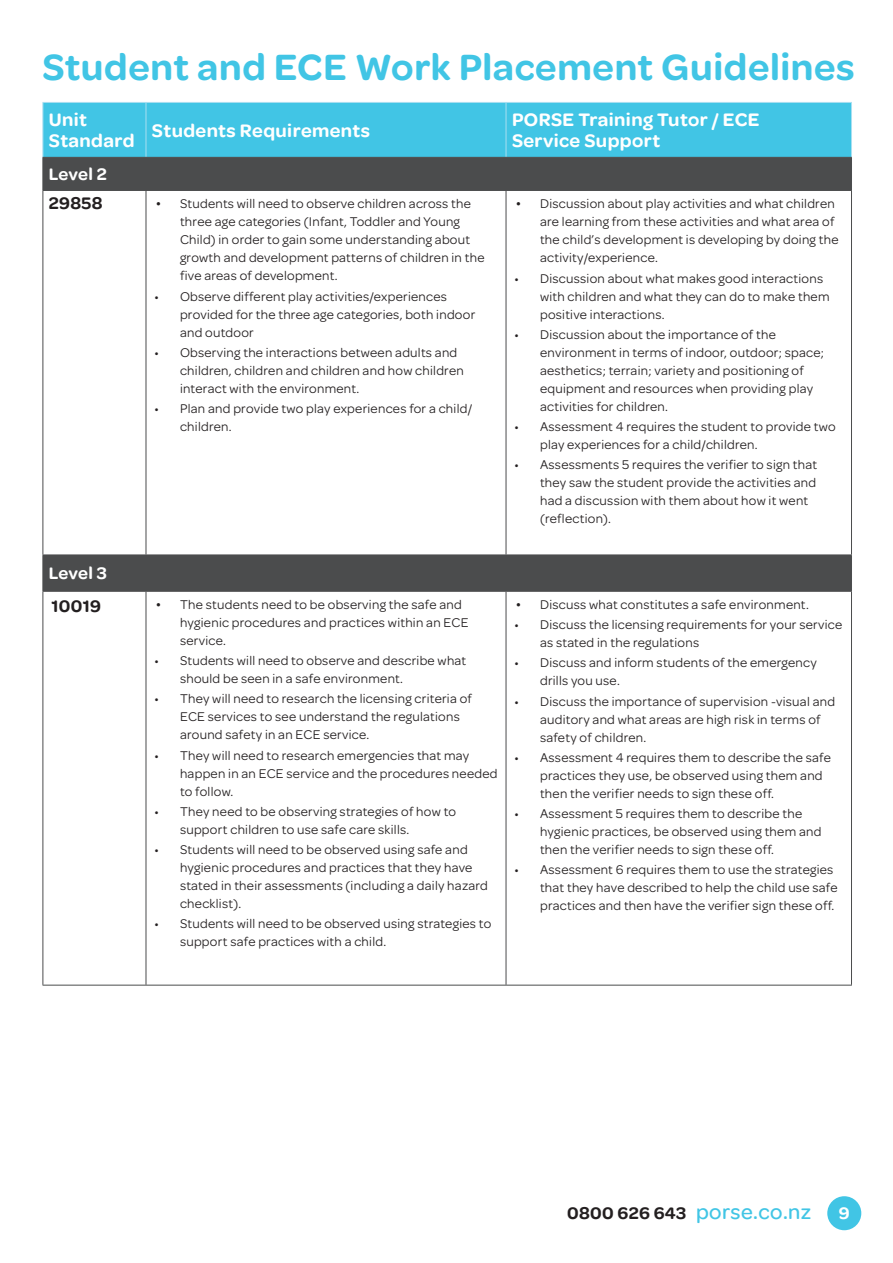
<style>
.page{position:relative;width:893px;height:1263px;background:#fff}
.page>*{position:absolute;margin:0;border:0;box-sizing:border-box;transform-origin:0 0}
.t1{font:600 39px "Omnes";letter-spacing:.015em;color:#41c5e5}
.t2{font:500 21.75px "Omnes";letter-spacing:.02em;color:#41c5e5}
.t3{font:600 19.5px/21px "Omnes";letter-spacing:.02em;color:#fff}
.t4{font:600 18px "Omnes";letter-spacing:.005em;color:#fff}
.t5{font:600 18px "Omnes";letter-spacing:.02em;color:#231f20}
.t6{font:13.5px/18px "Omnes";letter-spacing:.02em;color:#231f20}
.s1{font-weight:600;font-size:18px;color:#231f20}
</style>
<div class="page">
<div style="left:44px;top:103px;width:807px;height:54px;background:#41c5e5"></div>
<svg style="left:44px;top:158px;width:807px;height:433px"></svg>
<hr style="left:43px;top:102px;width:103px;height:1px;background:#a9dff1">
<hr style="left:43px;top:103px;width:1px;height:54px;background:#a9dff1">
<hr style="left:146px;top:102px;width:360px;height:1px;background:#a9dff1">
<hr style="left:146px;top:103px;width:1px;height:54px;background:#a9dff1">
<hr style="left:506px;top:102px;width:346px;height:1px;background:#a9dff1">
<hr style="left:506px;top:103px;width:1px;height:54px;background:#a9dff1">
<hr style="left:851px;top:103px;width:1px;height:54px;background:#a9dff1">
<hr style="left:43px;top:157px;width:103px;height:1px;background:#4b4c4d">
<hr style="left:43px;top:158px;width:1px;height:32px;background:#4b4c4d">
<hr style="left:146px;top:157px;width:360px;height:1px;background:#4b4c4d">
<hr style="left:506px;top:157px;width:346px;height:1px;background:#4b4c4d">
<hr style="left:851px;top:158px;width:1px;height:32px;background:#4b4c4d">
<hr style="left:43px;top:190px;width:103px;height:1px;background:#4b4c4d">
<hr style="left:43px;top:191px;width:1px;height:364px;background:#4b4c4d">
<hr style="left:146px;top:190px;width:360px;height:1px;background:#4b4c4d">
<hr style="left:146px;top:191px;width:1px;height:364px;background:#4b4c4d">
<hr style="left:506px;top:190px;width:346px;height:1px;background:#4b4c4d">
<hr style="left:506px;top:191px;width:1px;height:364px;background:#4b4c4d">
<hr style="left:851px;top:191px;width:1px;height:364px;background:#4b4c4d">
<hr style="left:43px;top:555px;width:103px;height:1px;background:#4b4c4d">
<hr style="left:43px;top:555px;width:1px;height:36px;background:#4b4c4d">
<hr style="left:146px;top:555px;width:360px;height:1px;background:#4b4c4d">
<hr style="left:506px;top:555px;width:346px;height:1px;background:#4b4c4d">
<hr style="left:851px;top:555px;width:1px;height:36px;background:#4b4c4d">
<hr style="left:43px;top:591px;width:103px;height:1px;background:#4b4c4d">
<hr style="left:43px;top:592px;width:1px;height:393px;background:#4b4c4d">
<hr style="left:146px;top:591px;width:360px;height:1px;background:#4b4c4d">
<hr style="left:146px;top:592px;width:1px;height:393px;background:#4b4c4d">
<hr style="left:506px;top:591px;width:346px;height:1px;background:#4b4c4d">
<hr style="left:506px;top:592px;width:1px;height:393px;background:#4b4c4d">
<hr style="left:851px;top:592px;width:1px;height:393px;background:#4b4c4d">
<hr style="left:43px;top:985px;width:103px;height:1px;background:#4b4c4d">
<hr style="left:146px;top:985px;width:360px;height:1px;background:#4b4c4d">
<hr style="left:506px;top:985px;width:346px;height:1px;background:#4b4c4d">
<div style="left:827px;top:1196px;width:34px;height:34px;background:#41c5e5;border-radius:50%"></div>
<p class="t1" style="left:43px;top:40px;width:814px">Student and ECE Work Placement Guidelines</p>
<p class="t3" style="left:49px;top:109px;width:87px">Unit<br>Standard</p>
<p class="t3" style="left:152px;top:120px;width:219px">Students Requirements</p>
<p class="t3" style="left:512px;top:109px;width:249px">PORSE Training Tutor / ECE<br>Service Support</p>
<p class="t4" style="left:49px;top:164px;width:59px">Level 2</p>
<p class="t5" style="left:49px;top:193px;width:55px">29858</p>
<p class="t6" style="left:180px;top:194px;width:306px;text-indent:-26px">• Students will need to observe children across the three age categories (Infant, Toddler and Young Child) in order to gain some understanding about growth and development patterns of children in the five areas of development.</p>
<p class="t6" style="left:180px;top:286px;width:297px;text-indent:-26px">• Observe different play activities/experiences provided for the three age categories, both indoor and outdoor</p>
<p class="t6" style="left:180px;top:342px;width:285px;text-indent:-26px">• Observing the interactions between adults and children, children and children and how children interact with the environment.</p>
<p class="t6" style="left:180px;top:399px;width:294px;text-indent:-26px">• Plan and provide two play experiences for a child/ children.</p>
<p class="t6" style="left:540px;top:194px;width:300px;text-indent:-26px">• Discussion about play activities and what children are learning from these activities and what area of the child’s development is developing by doing the activity/experience.</p>
<p class="t6" style="left:540px;top:268px;width:291px;text-indent:-26px">• Discussion about what makes good interactions with children and what they can do to make them positive interactions.</p>
<p class="t6" style="left:540px;top:324px;width:286px;text-indent:-26px">• Discussion about the importance of the environment in terms of indoor, outdoor; space; aesthetics; terrain; variety and positioning of equipment and resources when providing play activities for children.</p>
<p class="t6" style="left:540px;top:417px;width:297px;text-indent:-26px">• Assessment 4 requires the student to provide two play experiences for a child/children.</p>
<p class="t6" style="left:540px;top:455px;width:279px;text-indent:-26px">• Assessments 5 requires the verifier to sign that they saw the student provide the activities and had a discussion with them about how it went (reflection).</p>
<p class="t4" style="left:49px;top:563px;width:60px">Level 3</p>
<p class="t5" style="left:51px;top:596px;width:51px">10019</p>
<p class="t6" style="left:180px;top:595px;width:290px;text-indent:-26px">• The students need to be observing the safe and hygienic procedures and practices within an ECE service.</p>
<p class="t6" style="left:180px;top:651px;width:288px;text-indent:-26px">• Students will need to observe and describe what should be seen in a safe environment.</p>
<p class="t6" style="left:180px;top:689px;width:293px;text-indent:-26px">• They will need to research the licensing criteria of<br>ECE services to see understand the regulations around safety in an ECE service.</p>
<p class="t6" style="left:180px;top:745px;width:319px;text-indent:-26px">• They will need to research emergencies that may happen in an ECE service and the procedures needed to follow.</p>
<p class="t6" style="left:180px;top:801px;width:278px;text-indent:-26px">• They need to be observing strategies of how to support children to use safe care skills.</p>
<p class="t6" style="left:180px;top:840px;width:309px;text-indent:-26px">• Students will need to be observed using safe and hygienic procedures and practices that they have stated in their assessments (including a daily hazard checklist).</p>
<p class="t6" style="left:180px;top:914px;width:313px;text-indent:-26px">• Students will need to be observed using strategies to support safe practices with a child.</p>
<p class="t6" style="left:514px;top:595px;width:296px">• Discuss what constitutes a safe environment.</p>
<p class="t6" style="left:540px;top:615px;width:304px;text-indent:-26px">• Discuss the licensing requirements for your service as stated in the regulations</p>
<p class="t6" style="left:540px;top:653px;width:278px;text-indent:-26px">• Discuss and inform students of the emergency drills you use.</p>
<p class="t6" style="left:540px;top:691px;width:297px;text-indent:-26px">• Discuss the importance of supervision -visual and auditory and what areas are high risk in terms of safety of children.</p>
<p class="t6" style="left:540px;top:747px;width:292px;text-indent:-26px">• Assessment 4 requires them to describe the safe practices they use, be observed using them and then the verifier needs to sign these off.</p>
<p class="t6" style="left:540px;top:804px;width:283px;text-indent:-26px">• Assessment 5 requires them to describe the hygienic practices, be observed using them and then the verifier needs to sign these off.</p>
<p class="t6" style="left:540px;top:860px;width:299px;text-indent:-26px">• Assessment 6 requires them to use the strategies that they have described to help the child use safe practices and then have the verifier sign these off.</p>
<h2 class="t2" style="left:567px;top:1200px;width:246px"><span class="s1">0800 626 643</span> porse.co.nz</h2>
<h3 class="t4" style="left:839px;top:1202px;width:12px">9</h3>
</div>
